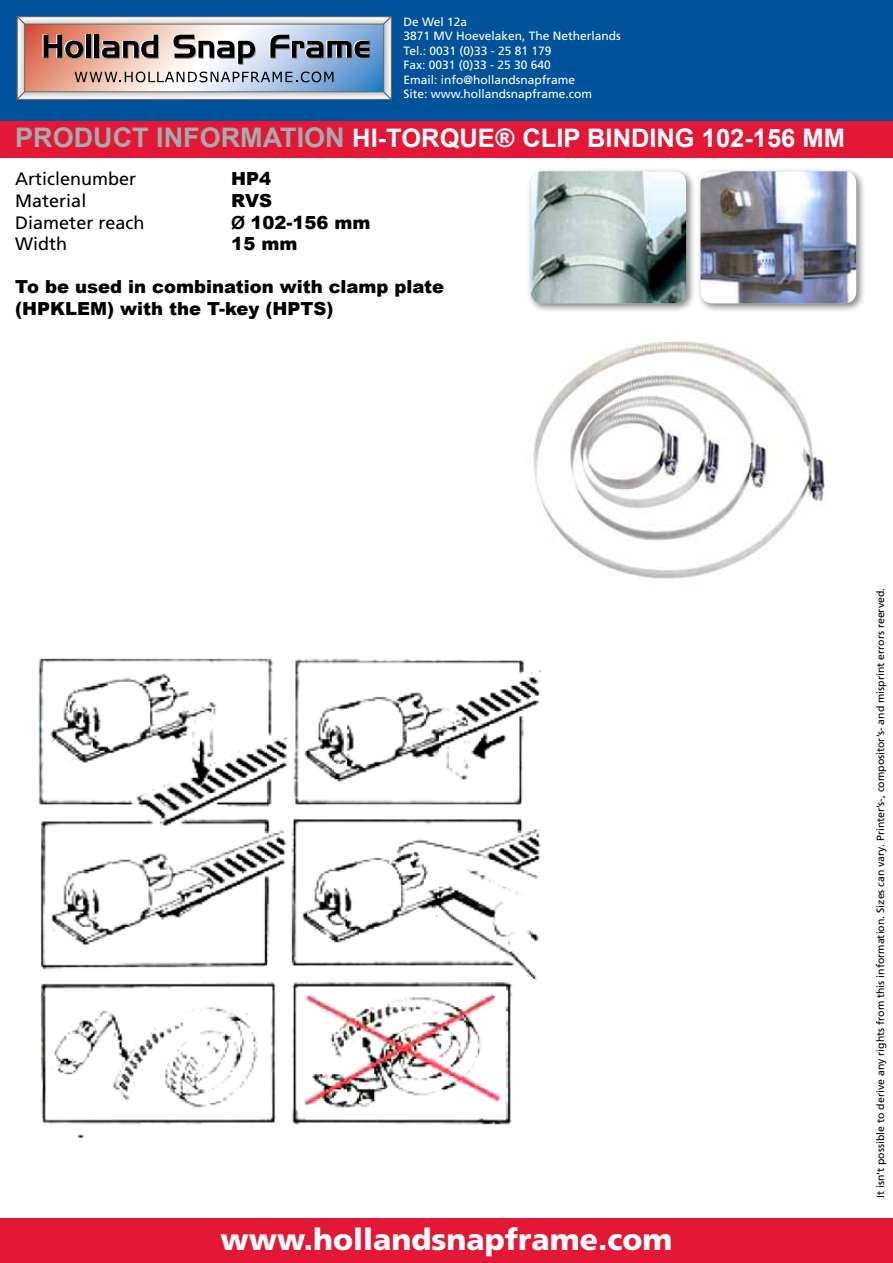
<style>
.page{position:relative;width:893px;height:1263px;background:#fff}
.page>*{position:absolute;margin:0;border:0;box-sizing:border-box;transform-origin:0 0}
.t1{font:900 30px "Frutiger";color:#fff}
.t2{font:700 25.5px "Arial";color:#fff}
.t3{font:900 18px/21.6px "Arial";color:#000}
.t4{font:18px "Frutiger";color:#000}
.t5{font:12px/14.4px "Frutiger";color:#fff}
.t6{font:10.5px "Frutiger";color:#000}
.s1{font-size:27px;color:#a7a9ac}
.s2{font-weight:900}
.s3{font-weight:700}
</style>
<div class="page">
<div style="left:1px;top:54px;width:892px;height:104px;background:#e31837"></div>
<div style="left:1px;top:0;width:892px;height:120px;background:#00539b"></div>
<svg style="left:17px;top:16px;width:375px;height:84px;background:#b1aaaf"></svg>
<div style="left:0;top:1218px;width:893px;height:45px;background:#e31837"></div>
<div style="left:526px;top:167px;width:170px;height:146px;background:#000;opacity:.5"></div>
<img style="left:530px;top:171px;width:156px;height:132px">
<div style="left:696px;top:167px;width:170px;height:146px;background:#000;opacity:.5"></div>
<img style="left:701px;top:171px;width:155px;height:132px">
<img style="left:38px;top:658px;width:503px;height:480px">
<img style="left:533px;top:341px;width:296px;height:238px">
<p class="t5" style="left:404px;top:14px;width:219px">De Wel 12a<br>3871 MV Hoevelaken, The Netherlands<br>Tel.: 0031 (0)33 - 25 81 179<br>Fax: 0031 (0)33 - 25 30 640<br>Email: info@hollandsnapframe<br>Site: www.hollandsnapframe.com</p>
<h2 class="t2" style="left:15px;top:121px;width:831px"><span class="s1">PRODUCT INFORMATION</span> HI-TORQUE<span class="s2">®</span> CLIP BINDING 102-156 MM</h2>
<h3 class="t4" style="left:15px;top:169px;width:123px">Articlenumber</h3>
<h3 class="t3" style="left:231px;top:168px;width:41px">HP4</h3>
<h3 class="t4" style="left:15px;top:190px;width:73px">Material</h3>
<h3 class="t3" style="left:231px;top:190px;width:42px">RVS</h3>
<h3 class="t4" style="left:15px;top:212px;width:131px">Diameter reach</h3>
<h3 class="t3" style="left:231px;top:212px;width:141px"><span class="s3">Ø</span> 102-156 mm</h3>
<h3 class="t4" style="left:15px;top:233px;width:54px">Width</h3>
<h3 class="t3" style="left:231px;top:233px;width:68px">15 mm</h3>
<h3 class="t3" style="left:15px;top:276px;width:430px">To be used in combination with clamp plate (HPKLEM) with the T-key (HPTS)</h3>
<h1 class="t1" style="left:221px;top:1222px;width:453px">www.hollandsnapframe.com</h1>
<p class="t6" style="left:874px;top:1198px;width:611px;rotate:-90deg">It isn’t possible to derive any rights from this information. Sizes can vary. Printer’s-, compositor’s- and misprint errors reerved.</p>
</div>
